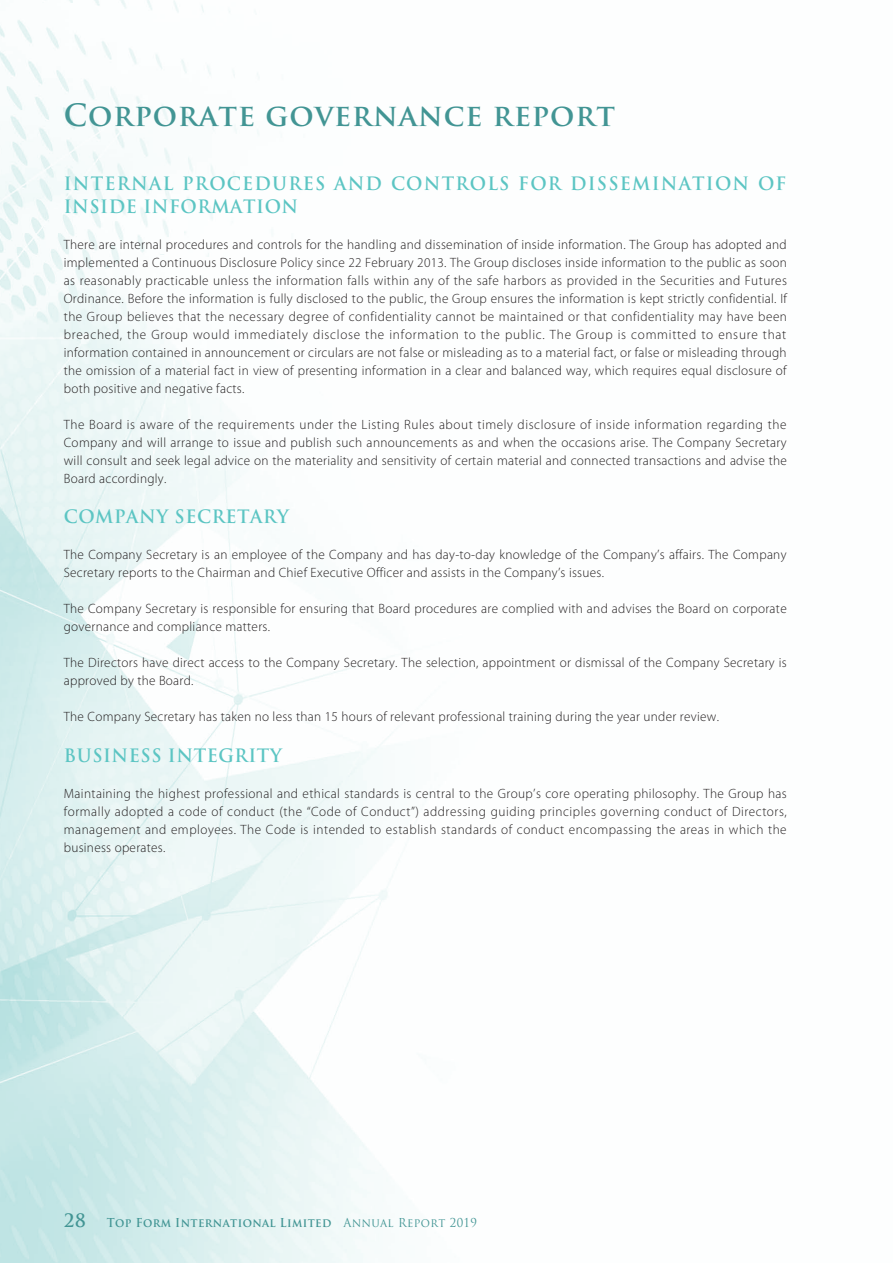
<style>
.page{position:relative;width:893px;height:1263px;background:#fff}
.page>*{position:absolute;margin:0;border:0;box-sizing:border-box;transform-origin:0 0}
.t1{font:700 30px "Trajan Pro";letter-spacing:.03em;color:#429594}
.t2{font:700 18px/22.5px "Trajan Pro";letter-spacing:.065em;color:#5cc5c3}
.t3{font:700 18px "Trajan Pro";letter-spacing:.03em;color:#5cc5c3}
.t4{font:300 13.5px/18px "Myriad Pro";letter-spacing:.02em;color:#231f20;text-align:justify}
.t5{font:700 12px "Trajan Pro";letter-spacing:.03em;color:#429594;scale:.94 1}
.s1{font-size:18px}
.s2{font-weight:400}
</style>
<div class="page">
<img style="left:0;top:0;width:398px;height:1263px">
<h1 class="t1" style="left:64px;top:97px;width:553px">Corporate governance report</h1>
<h2 class="t2" style="left:64px;top:173px;width:724px">INTERNAL PROCEDURES AND CONTROLS FOR DISSEMINATION OF<br>INSIDE INFORMATION</h2>
<p class="t4" style="left:64px;top:235px;width:725px">There are internal procedures and controls for the handling and dissemination of inside information. The Group has adopted and implemented a Continuous Disclosure Policy since 22 February 2013. The Group discloses inside information to the public as soon as reasonably practicable unless the information falls within any of the safe harbors as provided in the Securities and Futures Ordinance. Before the information is fully disclosed to the public, the Group ensures the information is kept strictly confidential. If the Group believes that the necessary degree of confidentiality cannot be maintained or that confidentiality may have been breached, the Group would immediately disclose the information to the public. The Group is committed to ensure that information contained in announcement or circulars are not false or misleading as to a material fact, or false or misleading through the omission of a material fact in view of presenting information in a clear and balanced way, which requires equal disclosure of both positive and negative facts.</p>
<p class="t4" style="left:64px;top:415px;width:725px">The Board is aware of the requirements under the Listing Rules about timely disclosure of inside information regarding the Company and will arrange to issue and publish such announcements as and when the occasions arise. The Company Secretary will consult and seek legal advice on the materiality and sensitivity of certain material and connected transactions and advise the Board accordingly.</p>
<h2 class="t3" style="left:64px;top:505px;width:227px">COMPANY SECRETARY</h2>
<p class="t4" style="left:64px;top:545px;width:724px">The Company Secretary is an employee of the Company and has day-to-day knowledge of the Company’s affairs. The Company<br>Secretary reports to the Chairman and Chief Executive Officer and assists in the Company’s issues.</p>
<p class="t4" style="left:64px;top:599px;width:724px">The Company Secretary is responsible for ensuring that Board procedures are complied with and advises the Board on corporate governance and compliance matters.</p>
<p class="t4" style="left:64px;top:653px;width:725px">The Directors have direct access to the Company Secretary. The selection, appointment or dismissal of the Company Secretary is approved by the Board.</p>
<p class="t4" style="left:64px;top:707px;width:657px">The Company Secretary has taken no less than 15 hours of relevant professional training during the year under review.</p>
<h2 class="t3" style="left:64px;top:744px;width:220px">BUSINESS INTEGRITY</h2>
<p class="t4" style="left:64px;top:784px;width:724px">Maintaining the highest professional and ethical standards is central to the Group’s core operating philosophy. The Group has formally adopted a code of conduct (the “Code of Conduct”) addressing guiding principles governing conduct of Directors, management and employees. The Code is intended to establish standards of conduct encompassing the areas in which the business operates.</p>
<p class="t5" style="left:64px;top:1215px;width:441px"><span class="s1">28</span> Top Form International Limited <span class="s2">Annual Report 2019</span></p>
</div>
